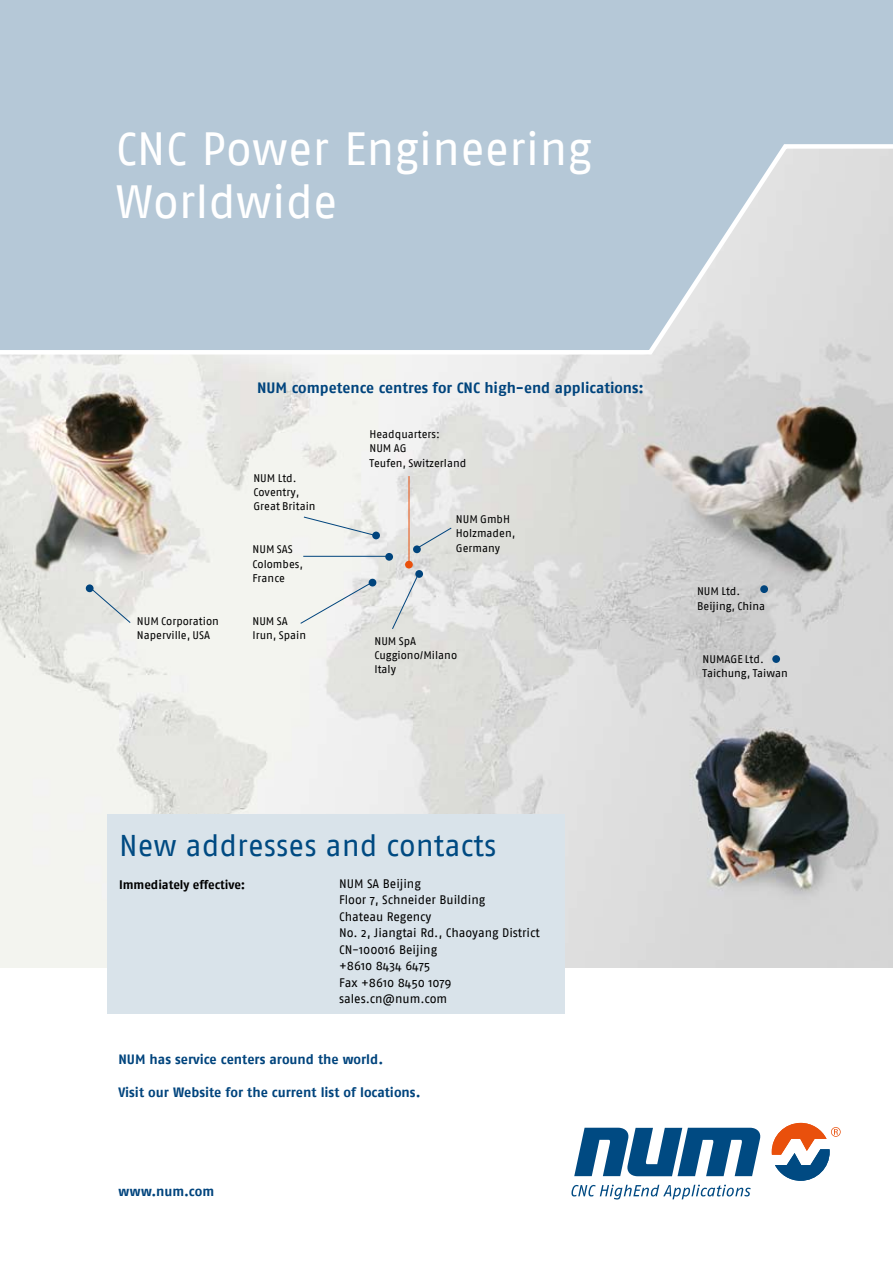
<style>
.page{position:relative;width:893px;height:1263px;background:#fff}
.page>*{position:absolute;margin:0;border:0;box-sizing:border-box;transform-origin:0 0}
.t1{font:46.5px/52.5px "Fago No";color:#fff}
.t2{font:30px "Fago No";color:#004a82}
.t3{font:700 15px "Fago No";color:#00447d}
.t4{font:700 13.5px "Fago No";color:#00447d}
.t5{font:12.3px/16.5px "Fago No";letter-spacing:-.005em;color:#000}
.t6{font:700 12.3px "Fago No";letter-spacing:-.005em;color:#000}
.t7{font:11.1px/14.2px "Fago No";color:#000}
</style>
<div class="page">
<img style="left:0;top:357px;width:893px;height:610px">
<div style="left:107px;top:815px;width:458px;height:199px;background:#d9e3ea"></div>
<svg style="left:0;top:0;width:893px;height:357px;background:#bacbd8"></svg>
<svg style="left:574px;top:1128px;width:187px;height:48px"></svg>
<svg style="left:571px;top:1184px;width:180px;height:15px"></svg>
<svg style="left:772px;top:1123px;width:69px;height:58px"></svg>
<div style="left:385px;top:553px;width:8px;height:8px;background:#00447d;border-radius:50%"></div>
<div style="left:405px;top:561px;width:8px;height:7px;background:#e9500c;border-radius:50%"></div>
<div style="left:413px;top:545px;width:8px;height:8px;background:#00447d;border-radius:50%"></div>
<div style="left:415px;top:570px;width:8px;height:8px;background:#00447d;border-radius:50%"></div>
<div style="left:760px;top:585px;width:8px;height:8px;background:#00447d;border-radius:50%"></div>
<div style="left:772px;top:655px;width:8px;height:8px;background:#00447d;border-radius:50%"></div>
<div style="left:369px;top:579px;width:7px;height:7px;background:#00447d;border-radius:50%"></div>
<svg style="left:300px;top:582px;width:72px;height:42px"></svg>
<hr style="left:303px;top:556px;width:85px;height:1px;background:#00447d">
<hr style="left:409px;top:476px;width:1px;height:86px;background:#e9500c">
<svg style="left:392px;top:574px;width:27px;height:55px"></svg>
<svg style="left:417px;top:527px;width:35px;height:21px"></svg>
<svg style="left:86px;top:584px;width:8px;height:8px"></svg>
<svg style="left:88px;top:586px;width:43px;height:37px;background:#d8dcda"></svg>
<svg style="left:303px;top:516px;width:73px;height:20px"></svg>
<div style="left:372px;top:532px;width:8px;height:7px;background:#00447d;border-radius:50%"></div>
<h1 class="t1" style="left:116px;top:122px;width:477px">CNC Power Engineering<br>Worldwide</h1>
<p class="t7" style="left:137px;top:613px;width:84px">NUM Corporation<br>Naperville, USA</p>
<h3 class="t3" style="left:257px;top:378px;width:388px">NUM competence centres for CNC high-end applications:</h3>
<p class="t7" style="left:253px;top:470px;width:64px">NUM Ltd.<br>Coventry,<br>Great Britain</p>
<p class="t7" style="left:253px;top:542px;width:52px">NUM SAS<br>Colombes,<br>France</p>
<p class="t7" style="left:252px;top:613px;width:55px">NUM SA<br>Irun, Spain</p>
<p class="t7" style="left:369px;top:427px;width:98px">Headquarters:<br>NUM AG<br>Teufen, Switzerland</p>
<p class="t7" style="left:456px;top:512px;width:61px">NUM GmbH<br>Holzmaden,<br>Germany</p>
<p class="t7" style="left:374px;top:633px;width:84px">NUM SpA<br>Cuggiono/Milano<br>Italy</p>
<p class="t7" style="left:697px;top:584px;width:70px">NUM Ltd.<br>Beijing, China</p>
<p class="t7" style="left:702px;top:652px;width:87px">NUMAGE Ltd.<br>Taichung, Taiwan</p>
<h2 class="t2" style="left:119px;top:828px;width:379px">New addresses and contacts</h2>
<p class="t6" style="left:119px;top:877px;width:128px">Immediately effective:</p>
<p class="t5" style="left:339px;top:875px;width:202px">NUM SA Beijing<br>Floor 7, Schneider Building<br>Chateau Regency<br>No. 2, Jiangtai Rd., Chaoyang District<br>CN-100016 Beijing<br>+8610 8434 6475<br>Fax +8610 8450 1079 sales.cn@num.com</p>
<p class="t4" style="left:118px;top:1051px;width:266px">NUM has service centers around the world.</p>
<p class="t4" style="left:118px;top:1084px;width:304px">Visit our Website for the current list of locations.</p>
<p class="t4" style="left:118px;top:1183px;width:97px">www.num.com</p>
</div>
